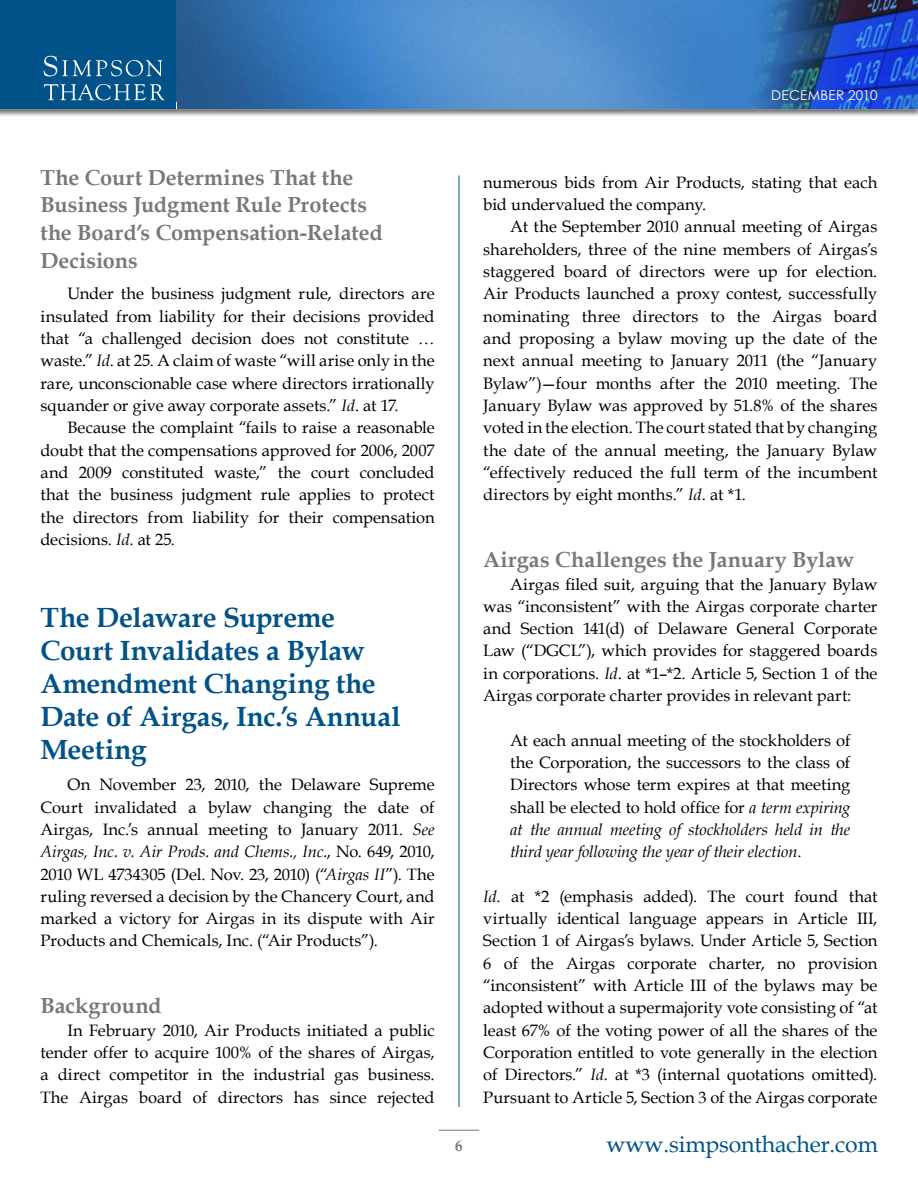
<style>
.page{position:relative;width:918px;height:1188px;background:#fff}
.page>*{position:absolute;margin:0;border:0;box-sizing:border-box;transform-origin:0 0}
.t1{font:700 27.75px/33px "Book Antiqua";letter-spacing:-.005em;color:#005288}
.t2{font:22.95px "Book Antiqua";letter-spacing:-.005em;color:#005288}
.t3{font:700 21.75px/27.8px "Book Antiqua";color:#77787b}
.t4{font:16.5px/22.4px "Book Antiqua";color:#000;text-align:justify}
.t5{font:700 15px "Book Antiqua";color:#77787b}
.t6{font:13.5px "Century Gothic";letter-spacing:.02em;color:#fff}
.s1{font-style:italic}
</style>
<div class="page">
<hr style="left:459px;top:176px;width:1px;height:931px;background:#005288">
<hr style="left:439px;top:1130px;width:40px;height:1px;background:#77787b">
<img style="left:177px;top:0;width:741px;height:109px">
<div style="left:0;top:0;width:176px;height:109px;background:#005288"></div>
<svg style="left:44px;top:56px;width:118px;height:20px"></svg>
<svg style="left:44px;top:84px;width:121px;height:16px"></svg>
<p class="t6" style="left:771px;top:86px;width:108px">DECEMBER 2010</p>
<h3 class="t3" style="left:40px;top:163px;width:344px">The Court Determines That the<br>Business Judgment Rule Protects the Board’s Compensation-Related<br>Decisions</h3>
<p class="t4" style="left:41px;top:282px;width:396px;text-indent:27px">Under the business judgment rule, directors are insulated from liability for their decisions provided that “a challenged decision does not constitute … waste.” <span class="s1">Id</span>. at 25. A claim of waste “will arise only in the rare, unconscionable case where directors irrationally squander or give away corporate assets.” <span class="s1">Id</span>. at 17.</p>
<p class="t4" style="left:41px;top:416px;width:396px;text-indent:27px">Because the complaint “fails to raise a reasonable doubt that the compensations approved for 2006, 2007 and 2009 constituted waste,” the court concluded that the business judgment rule applies to protect the directors from liability for their compensation decisions. <span class="s1">Id</span>. at 25.</p>
<h1 class="t1" style="left:40px;top:601px;width:362px">The Delaware Supreme<br>Court Invalidates a Bylaw<br>Amendment Changing the<br>Date of Airgas, Inc.’s Annual<br>Meeting</h1>
<p class="t4" style="left:41px;top:773px;width:396px;text-indent:27px">On November 23, 2010, the Delaware Supreme Court invalidated a bylaw changing the date of Airgas, Inc.’s annual meeting to January 2011. <span class="s1">See Airgas, Inc. v. Air Prods. and Chems., Inc.</span>, No. 649, 2010, 2010 WL 4734305 (Del. Nov. 23, 2010) (“<span class="s1">Airgas II</span>”). The ruling reversed a decision by the Chancery Court, and marked a victory for Airgas in its dispute with Air Products and Chemicals, Inc. (“Air Products”).</p>
<h3 class="t3" style="left:40px;top:991px;width:123px">Background</h3>
<p class="t4" style="left:41px;top:1019px;width:396px;text-indent:27px">In February 2010, Air Products initiated a public tender offer to acquire 100% of the shares of Airgas, a direct competitor in the industrial gas business.<br>The Airgas board of directors has since rejected</p>
<p class="t5" style="left:455px;top:1136px;width:9px">6</p>
<p class="t4" style="left:483px;top:171px;width:396px">numerous bids from Air Products, stating that each bid undervalued the company.</p>
<p class="t4" style="left:483px;top:215px;width:396px;text-indent:27px">At the September 2010 annual meeting of Airgas shareholders, three of the nine members of Airgas’s staggered board of directors were up for election.<br>Air Products launched a proxy contest, successfully nominating three directors to the Airgas board and proposing a bylaw moving up the date of the next annual meeting to January 2011 (the “January Bylaw”)—four months after the 2010 meeting. The January Bylaw was approved by 51.8% of the shares voted in the election. The court stated that by changing the date of the annual meeting, the January Bylaw “effectively reduced the full term of the incumbent directors by eight months.” <span class="s1">Id</span>. at *1.</p>
<h3 class="t3" style="left:483px;top:545px;width:372px">Airgas Challenges the January Bylaw</h3>
<p class="t4" style="left:483px;top:572px;width:396px;text-indent:27px">Airgas filed suit, arguing that the January Bylaw was “inconsistent” with the Airgas corporate charter and Section 141(d) of Delaware General Corporate Law (“DGCL”), which provides for staggered boards in corporations. <span class="s1">Id</span>. at *1–*2. Article 5, Section 1 of the Airgas corporate charter provides in relevant part:</p>
<p class="t4" style="left:510px;top:729px;width:342px">At each annual meeting of the stockholders of the Corporation, the successors to the class of Directors whose term expires at that meeting shall be elected to hold office for <span class="s1">a term expiring at the annual meeting of stockholders held in the third year following the year of their election</span>.</p>
<p class="t4" style="left:483px;top:885px;width:396px"><span class="s1">Id</span>. at *2 (emphasis added). The court found that virtually identical language appears in Article III, Section 1 of Airgas’s bylaws. Under Article 5, Section 6 of the Airgas corporate charter, no provision “inconsistent” with Article III of the bylaws may be adopted without a supermajority vote consisting of “at least 67% of the voting power of all the shares of the Corporation entitled to vote generally in the election of Directors.” <span class="s1">Id</span>. at *3 (internal quotations omitted).<br>Pursuant to Article 5, Section 3 of the Airgas corporate</p>
<h2 class="t2" style="left:607px;top:1128px;width:273px">www.simpsonthacher.com</h2>
</div>
